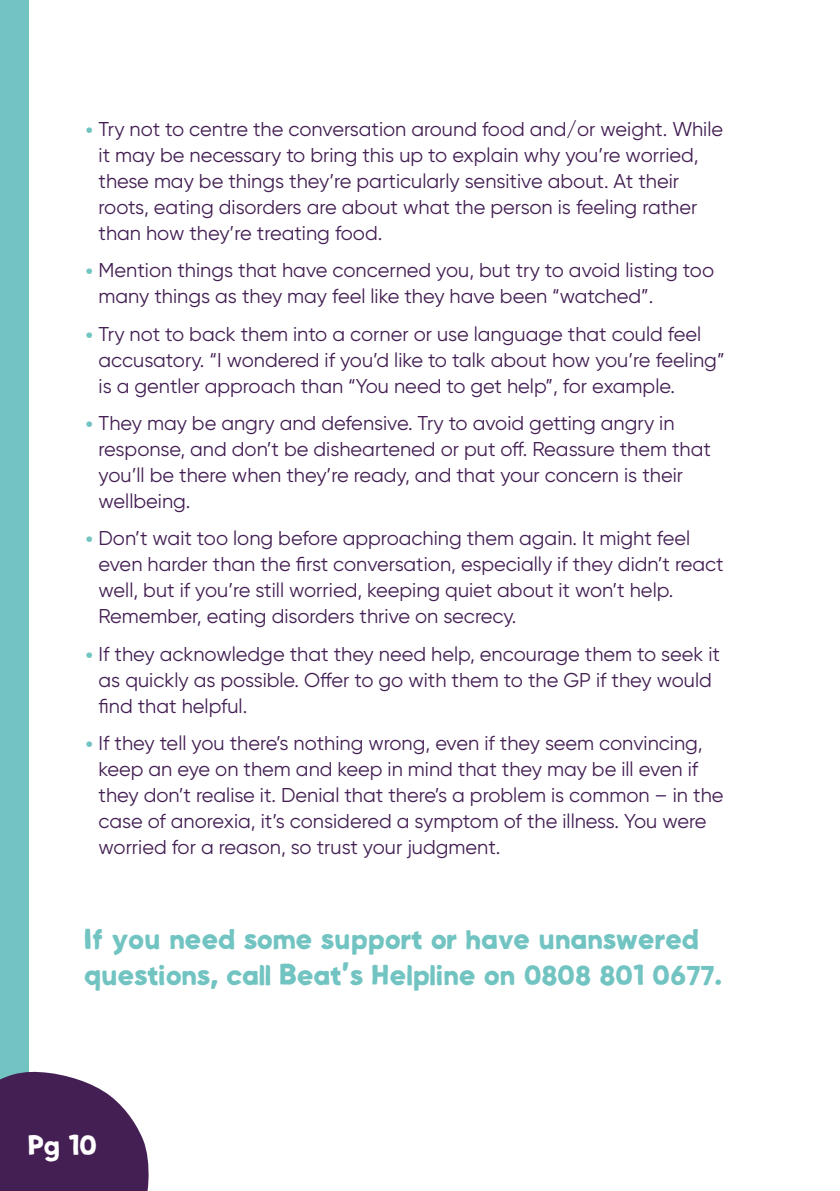
<style>
.page{position:relative;width:840px;height:1191px;background:#fff}
.page>*{position:absolute;margin:0;border:0;box-sizing:border-box;transform-origin:0 0}
.t1{font:24px/36px "Beat Display";color:#71c4c1}
.t2{font:24px "Beat Display";color:#fff}
.t3{font:20px/26px "Gilroy";color:#431f53}
.s1{font-size:28px;color:#71c4c1}
</style>
<div class="page">
<div style="left:0;top:0;width:28px;height:1191px;background:#71c4c1"></div>
<svg style="left:0;top:1071px;width:149px;height:120px"></svg>
<p class="t3" style="left:98px;top:116px;width:625px;text-indent:-13px"><span class="s1">•</span> Try not to centre the conversation around food and/or weight. While it may be necessary to bring this up to explain why you’re worried, these may be things they’re particularly sensitive about. At their roots, eating disorders are about what the person is feeling rather than how they’re treating food.</p>
<p class="t3" style="left:98px;top:257px;width:616px;text-indent:-13px"><span class="s1">•</span> Mention things that have concerned you, but try to avoid listing too many things as they may feel like they have been “watched”.</p>
<p class="t3" style="left:98px;top:320px;width:627px;text-indent:-13px"><span class="s1">•</span> Try not to back them into a corner or use language that could feel accusatory. “I wondered if you’d like to talk about how you’re feeling” is a gentler approach than “You need to get help”, for example.</p>
<p class="t3" style="left:98px;top:410px;width:613px;text-indent:-13px"><span class="s1">•</span> They may be angry and defensive. Try to avoid getting angry in response, and don’t be disheartened or put off. Reassure them that you’ll be there when they’re ready, and that your concern is their wellbeing.</p>
<p class="t3" style="left:98px;top:525px;width:626px;text-indent:-13px"><span class="s1">•</span> Don’t wait too long before approaching them again. It might feel even harder than the first conversation, especially if they didn’t react well, but if you’re still worried, keeping quiet about it won’t help.<br>Remember, eating disorders thrive on secrecy.</p>
<p class="t3" style="left:98px;top:640px;width:622px;text-indent:-13px"><span class="s1">•</span> If they acknowledge that they need help, encourage them to seek it as quickly as possible. Offer to go with them to the GP if they would find that helpful.</p>
<p class="t3" style="left:98px;top:730px;width:626px;text-indent:-13px"><span class="s1">•</span> If they tell you there’s nothing wrong, even if they seem convincing, keep an eye on them and keep in mind that they may be ill even if they don’t realise it. Denial that there’s a problem is common – in the case of anorexia, it’s considered a symptom of the illness. You were worried for a reason, so trust your judgment.</p>
<p class="t1" style="left:85px;top:919px;width:638px">If you need some support or have unanswered questions, call Beat's Helpline on 0808 801 0677.</p>
<p class="t2" style="left:29px;top:1125px;width:70px">Pg 10</p>
</div>
